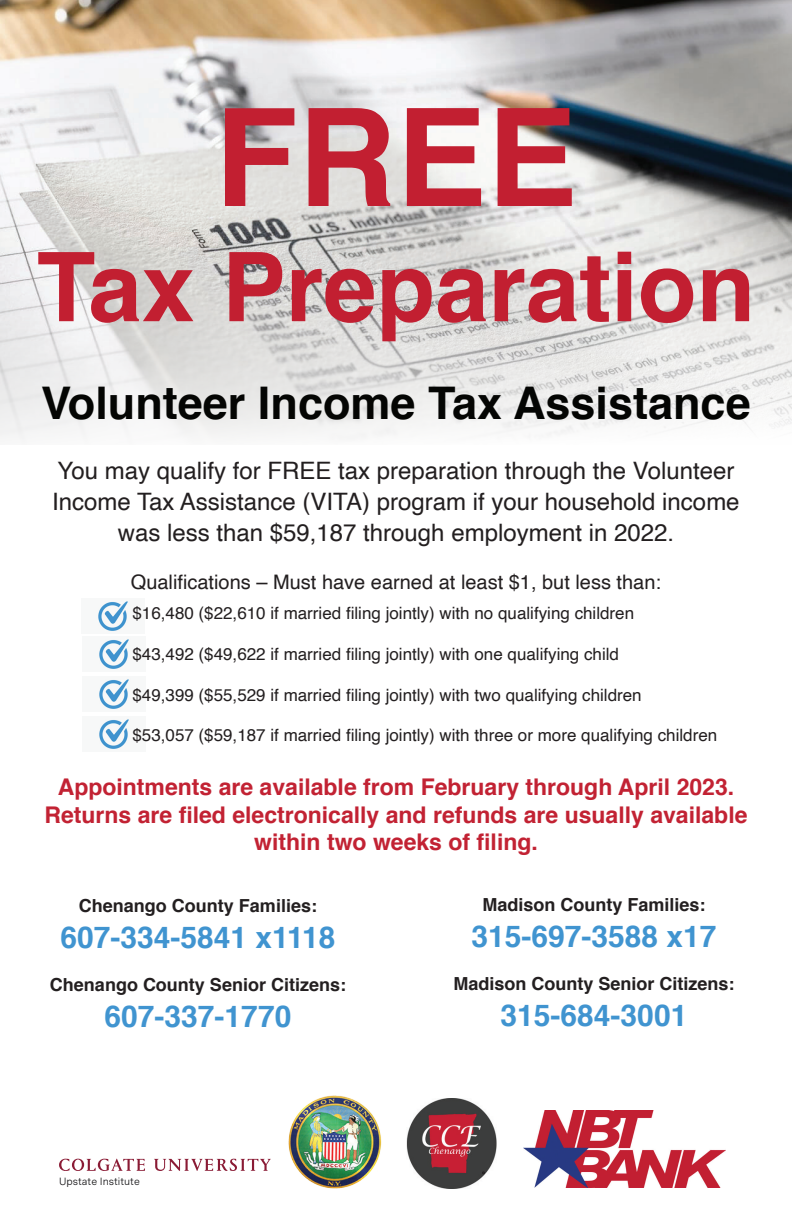
<style>
.page{position:relative;width:792px;height:1224px;background:#fff}
.page>*{position:absolute;margin:0;border:0;box-sizing:border-box;transform-origin:0 0}
.t1{font:700 136px "Helvetica";color:#c21f31}
.t2{font:700 96px "Helvetica";color:#c21f31}
.t3{font:700 45px "Helvetica";color:#040503}
.t4{font:700 30px "Helvetica";color:#4094d0}
.t5{font:24px/31px "Helvetica";color:#231f20;text-align:center}
.t6{font:700 23px/27.6px "Helvetica";color:#c22233;text-align:center}
.t7{font:20px "Helvetica";color:#231f20}
.t8{font:700 18px "Helvetica";color:#231f20}
.t9{font:17px "Helvetica";color:#231f20}
.t10{font:10.5px "Messina Sans";color:#181719}
</style>
<div class="page">
<img style="left:0;top:0;width:792px;height:440px">
<img style="left:98px;top:601px;width:30px;height:30px">
<img style="left:99px;top:639px;width:30px;height:30px">
<img style="left:99px;top:679px;width:30px;height:30px">
<img style="left:99px;top:719px;width:30px;height:30px">
<img style="left:523px;top:1111px;width:203px;height:77px">
<img style="left:288px;top:1095px;width:94px;height:94px">
<img style="left:406px;top:1098px;width:90px;height:90px">
<svg style="left:59px;top:1159px;width:86px;height:12px"></svg>
<svg style="left:154px;top:1159px;width:117px;height:12px"></svg>
<h1 class="t1" style="left:215px;top:48px;width:364px">FREE</h1>
<h2 class="t2" style="left:37px;top:210px;width:720px">Tax Preparation</h2>
<h3 class="t3" style="left:41px;top:367px;width:711px">Volunteer Income Tax Assistance</h3>
<h3 class="t5" style="left:52px;top:456px;width:689px">You may qualify for FREE tax preparation through the Volunteer<br>Income Tax Assistance (VITA) program if your household income was less than $59,187 through employment in 2022.</h3>
<p class="t7" style="left:131px;top:567px;width:532px">Qualifications – Must have earned at least $1, but less than:</p>
<p class="t9" style="left:132px;top:600px;width:503px">$16,480 ($22,610 if married filing jointly) with no qualifying children</p>
<p class="t9" style="left:132px;top:641px;width:488px">$43,492 ($49,622 if married filing jointly) with one qualifying child</p>
<p class="t9" style="left:132px;top:682px;width:511px">$49,399 ($55,529 if married filing jointly) with two qualifying children</p>
<p class="t9" style="left:132px;top:722px;width:586px">$53,057 ($59,187 if married filing jointly) with three or more qualifying children</p>
<h3 class="t6" style="left:44px;top:774px;width:705px">Appointments are available from February through April 2023.<br>Returns are filed electronically and refunds are usually available within two weeks of filing.</h3>
<p class="t8" style="left:79px;top:891px;width:240px">Chenango County Families:</p>
<h3 class="t4" style="left:60px;top:913px;width:277px">607-334-5841 x1118</h3>
<p class="t8" style="left:50px;top:970px;width:298px">Chenango County Senior Citizens:</p>
<h3 class="t4" style="left:105px;top:992px;width:188px">607-337-1770</h3>
<p class="t10" style="left:59px;top:1175px;width:82px">Upstate Institute</p>
<p class="t8" style="left:482px;top:890px;width:225px">Madison County Families:</p>
<h3 class="t4" style="left:471px;top:912px;width:247px">315-697-3588 x17</h3>
<p class="t8" style="left:453px;top:969px;width:283px">Madison County Senior Citizens:</p>
<h3 class="t4" style="left:501px;top:991px;width:188px">315-684-3001</h3>
</div>
